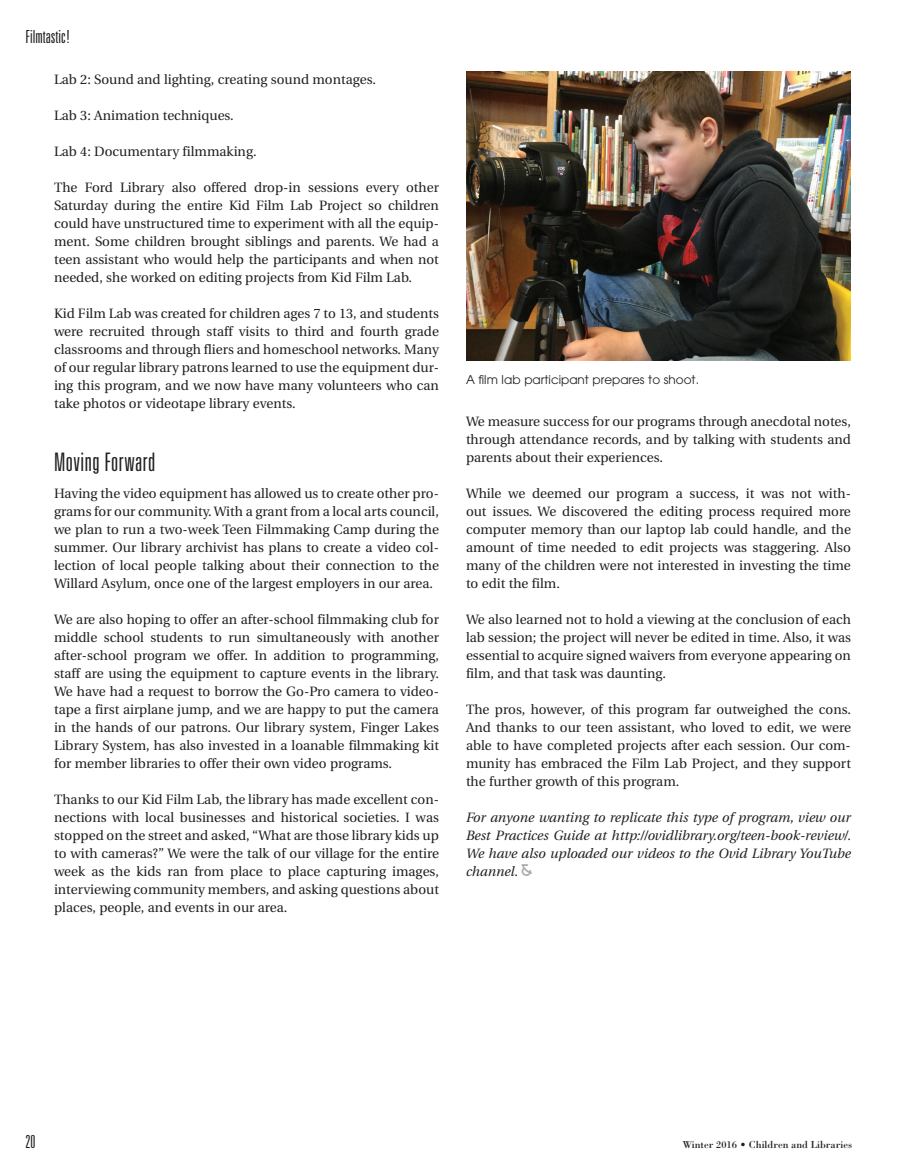
<style>
.page{position:relative;width:905px;height:1175px;background:#fff}
.page>*{position:absolute;margin:0;border:0;box-sizing:border-box;transform-origin:0 0}
.t1{font:300 ultra-condensed 25.5px "Univers";letter-spacing:.02em;color:#231f20}
.t2{font:300 ultra-condensed 18px "Univers";color:#231f20}
.t3{font:13.5px/18px "Utopia";color:#231f20;text-align:justify}
.t4{font:italic 13.5px/18px "Utopia";color:#231f20;text-align:justify}
.t5{font:12px "Avant Garde";color:#231f20}
.t6{font:10.5px "Bodoni";color:#231f20}
.s1{font-family:"P22 Arts And Crafts";font-style:normal;font-size:16.5px;color:#a8a9ad}
</style>
<div class="page">
<img style="left:466px;top:72px;width:384px;height:288px">
<h2 class="t2" style="left:26px;top:27px;width:46px">Filmtastic!</h2>
<p class="t3" style="left:54px;top:71px;width:323px">Lab 2: Sound and lighting, creating sound montages.</p>
<p class="t3" style="left:54px;top:107px;width:181px">Lab 3: Animation techniques.</p>
<p class="t3" style="left:54px;top:143px;width:204px">Lab 4: Documentary filmmaking.</p>
<p class="t3" style="left:54px;top:179px;width:386px">The Ford Library also offered drop-in sessions every other Saturday during the entire Kid Film Lab Project so children could have unstructured time to experiment with all the equip&shy;ment. Some children brought siblings and parents. We had a teen assistant who would help the participants and when not needed, she worked on editing projects from Kid Film Lab.</p>
<p class="t3" style="left:54px;top:305px;width:386px">Kid Film Lab was created for children ages 7 to 13, and students were recruited through staff visits to third and fourth grade classrooms and through fliers and homeschool networks. Many of our regular library patrons learned to use the equipment dur&shy;ing this program, and we now have many volunteers who can take photos or videotape library events.</p>
<h1 class="t1" style="left:54px;top:449px;width:103px">Moving Forward</h1>
<p class="t3" style="left:54px;top:485px;width:386px">Having the video equipment has allowed us to create other pro&shy;grams for our community. With a grant from a local arts council, we plan to run a two-week Teen Filmmaking Camp during the summer. Our library archivist has plans to create a video col&shy;lection of local people talking about their connection to the Willard Asylum, once one of the largest employers in our area.</p>
<p class="t3" style="left:54px;top:611px;width:386px">We are also hoping to offer an after-school filmmaking club for middle school students to run simultaneously with another after-school program we offer. In addition to programming, staff are using the equipment to capture events in the library.<br>We have had a request to borrow the Go-Pro camera to video&shy;tape a first airplane jump, and we are happy to put the camera in the hands of our patrons. Our library system, Finger Lakes Library System, has also invested in a loanable filmmaking kit for member libraries to offer their own video programs.</p>
<p class="t3" style="left:54px;top:791px;width:386px">Thanks to our Kid Film Lab, the library has made excellent con&shy;nections with local businesses and historical societies. I was stopped on the street and asked, “What are those library kids up to with cameras?” We were the talk of our village for the entire week as the kids ran from place to place capturing images, interviewing community members, and asking questions about places, people, and events in our area.</p>
<p class="t5" style="left:466px;top:373px;width:234px">A film lab participant prepares to shoot.</p>
<p class="t3" style="left:466px;top:413px;width:386px">We measure success for our programs through anecdotal notes, through attendance records, and by talking with students and parents about their experiences.</p>
<p class="t3" style="left:466px;top:485px;width:386px">While we deemed our program a success, it was not with&shy;out issues. We discovered the editing process required more computer memory than our laptop lab could handle, and the amount of time needed to edit projects was staggering. Also many of the children were not interested in investing the time to edit the film.</p>
<p class="t3" style="left:466px;top:611px;width:386px">We also learned not to hold a viewing at the conclusion of each lab session; the project will never be edited in time. Also, it was essential to acquire signed waivers from everyone appearing on film, and that task was daunting.</p>
<p class="t3" style="left:466px;top:701px;width:386px">The pros, however, of this program far outweighed the cons.<br>And thanks to our teen assistant, who loved to edit, we were able to have completed projects after each session. Our com&shy;munity has embraced the Film Lab Project, and they support the further growth of this program.</p>
<p class="t4" style="left:466px;top:809px;width:387px">For anyone wanting to replicate this type of program, view our Best Practices Guide at http://ovidlibrary.org/teen-book-review/.<br>We have also uploaded our videos to the Ovid Library YouTube channel. <span class="s1">&amp;</span></p>
<h2 class="t2" style="left:26px;top:1132px;width:11px">20</h2>
<p class="t6" style="left:682px;top:1138px;width:171px">Winter 2016 • Children and Libraries</p>
</div>
